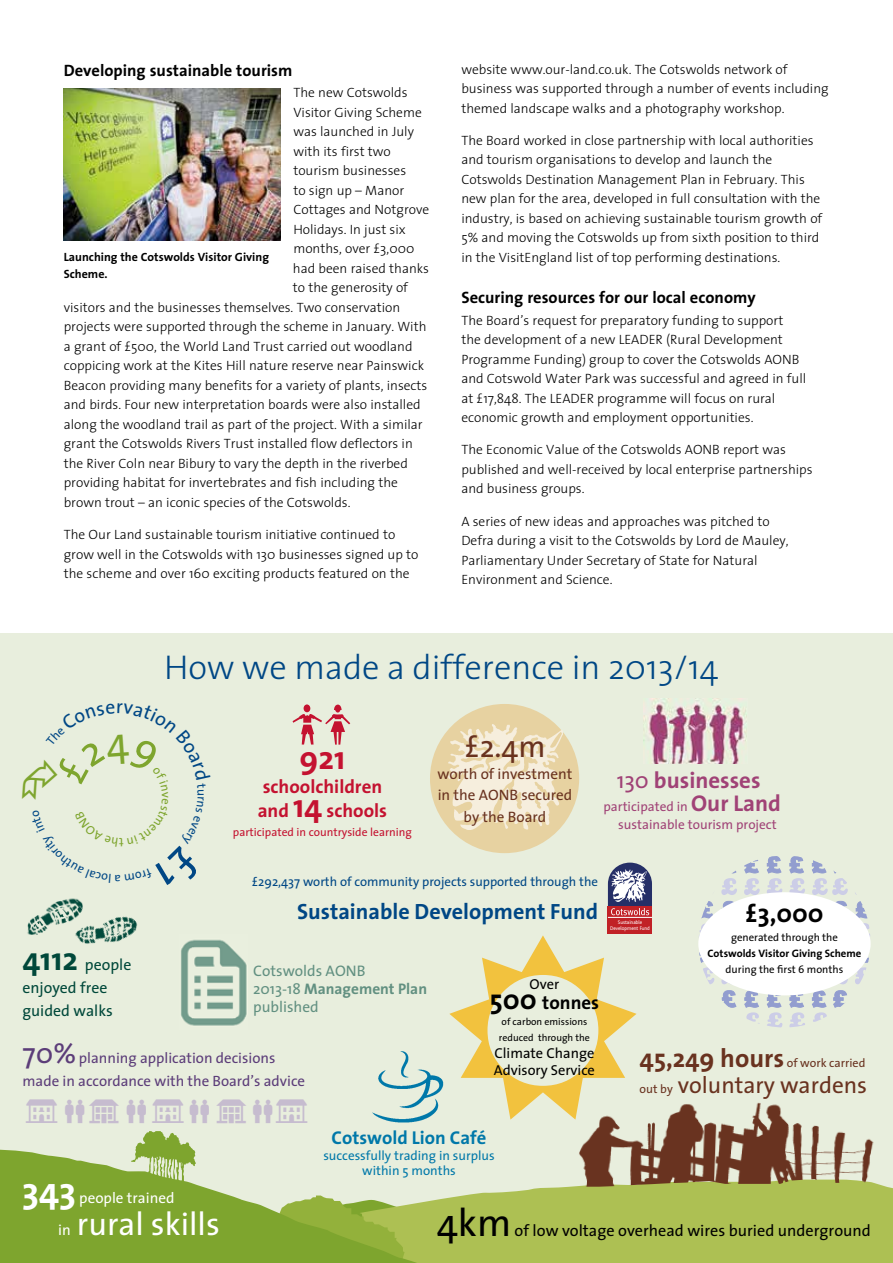
<style>
.page{position:relative;width:893px;height:1263px;background:#fff}
.page>*{position:absolute;margin:0;border:0;box-sizing:border-box;transform-origin:0 0}
.t1{font:38.85px "The Sans";color:#000}
.t2{font:700 36.75px "The Sans";color:#fff}
.t3{font:300 34.5px "The Sans";color:#004785}
.t4{font:700 32.55px "The Sans";color:#c41230}
.t5{font:32.4px "The Sans";color:#fff}
.t6{font:31.05px "Communications P02";color:#c6bccf}
.t7{font:30.9px "The Sans";color:#69321f}
.t8{font:700 25.95px "The Sans";color:#000}
.t9{font:23.25px "The Sans";color:#69321f}
.t10{font:700 22.8px "The Sans";color:#a04276}
.t11{font:700 22.2px "The Sans";color:#004785}
.t12{font:700 18.9px/23.1px "The Sans";color:#c41230}
.t13{font:700 18.9px "The Sans";color:#000}
.t14{font:700 18.6px "The Sans";color:#0078a9}
.t15{font:700 16.5px "The Sans";color:#000}
.t16{font:16.2px "The Sans";color:#000}
.t17{font:15.75px/23.2px "The Sans";color:#00483a}
.t18{font:15.3px/18.5px "The Sans";color:#629081}
.t19{font:15.15px/21.6px "The Sans";color:#69321f;text-align:center}
.t20{font:15.15px "The Sans";color:#fff}
.t21{font:14.85px/23.4px "The Sans";color:#5c3d79}
.t22{font:14.4px/17.1px "The Sans";color:#000}
.t23{font:300 13.5px/19.5px "The Sans";color:#000}
.t24{font:13.35px/18.1px "The Sans";color:#a04276}
.t25{font:13.2px/15.8px "The Sans";color:#0078a9;text-align:center}
.t26{font:12.9px "The Sans";color:#004785}
.t27{font:12.45px "The Sans";color:#004785}
.t28{font:12.45px "The Sans";color:#7ea52e}
.t29{font:12.15px "The Sans";color:#69321f}
.t30{font:700 12px/17.2px "The Sans";color:#000}
.t31{font:11.55px "The Sans";color:#c41230}
.t32{font:10.8px "The Sans";color:#000}
.t33{font:700 10.8px "The Sans";color:#000}
.t34{font:9.9px/16.2px "The Sans";color:#000}
.t35{font:5.4px/5.7px "Bliss";letter-spacing:.005em;color:#fff;text-align:center;scale:.95 1}
.s1{font-size:32.55px}
.s2{font-weight:400}
.s3{font-weight:700;font-size:22.8px}
.s4{font-weight:700;font-size:32.25px}
.s5{font-weight:700}
.s6{font-size:28.8px}
.s7{font-size:41.4px}
.s8{font-size:28.05px}
.s9{font-weight:700;font-size:25.95px}
.s10{font-size:12.15px}
.s11{font-size:15.15px}
</style>
<div class="page">
<img style="left:64px;top:88px;width:217px;height:152px">
<div style="left:0;top:634px;width:893px;height:629px;background:#e8eedd"></div>
<svg style="left:699px;top:901px;width:16px;height:83px"></svg>
<svg style="left:721px;top:870px;width:16px;height:138px"></svg>
<svg style="left:744px;top:860px;width:16px;height:164px"></svg>
<svg style="left:766px;top:856px;width:16px;height:171px"></svg>
<svg style="left:789px;top:856px;width:16px;height:171px"></svg>
<svg style="left:811px;top:860px;width:37px;height:162px"></svg>
<svg style="left:855px;top:893px;width:15px;height:91px"></svg>
<div style="left:698px;top:892px;width:173px;height:103px;background:#fff;border-radius:50%"></div>
<div style="left:608px;top:906px;width:44px;height:28px;background:#c12126"></div>
<svg style="left:608px;top:863px;width:44px;height:54px"></svg>
<hr style="left:608px;top:917px;width:44px;height:1px;background:#fff">
<svg style="left:0;top:1149px;width:277px;height:114px;fill:#7ea52e"></svg>
<svg style="left:131px;top:1131px;width:65px;height:51px"></svg>
<div style="left:430px;top:704px;width:149px;height:149px;background:#e7d2a1;border-radius:50%"></div>
<img style="left:448px;top:724px;width:114px;height:106px">
<img style="left:643px;top:699px;width:104px;height:64px">
<img style="left:27px;top:898px;width:45px;height:37px">
<img style="left:72px;top:898px;width:66px;height:46px">
<img style="left:579px;top:1102px;width:295px;height:77px">
<img style="left:372px;top:1052px;width:72px;height:71px">
<img style="left:181px;top:939px;width:66px;height:87px">
<svg style="left:277px;top:1179px;width:616px;height:84px;background:#adc05d"></svg>
<svg style="left:579px;top:932px;width:57px;height:187px"></svg>
<p class="t15" style="left:64px;top:56px;width:230px">Developing sustainable tourism</p>
<p class="t23" style="left:293px;top:83px;width:116px">The new Cotswolds</p>
<p class="t23" style="left:293px;top:102px;width:130px">Visitor Giving Scheme</p>
<p class="t23" style="left:293px;top:122px;width:122px">was launched in July</p>
<p class="t23" style="left:293px;top:141px;width:99px">with its first two</p>
<p class="t23" style="left:293px;top:161px;width:114px">tourism businesses</p>
<p class="t23" style="left:293px;top:180px;width:112px">to sign up – Manor</p>
<p class="t23" style="left:293px;top:200px;width:137px">Cottages and Notgrove</p>
<p class="t23" style="left:293px;top:219px;width:114px">Holidays. In just six</p>
<p class="t23" style="left:293px;top:239px;width:122px">months, over £3,000</p>
<p class="t23" style="left:293px;top:258px;width:138px">had been raised thanks</p>
<p class="t23" style="left:293px;top:278px;width:117px">to the generosity of</p>
<p class="t23" style="left:64px;top:297px;width:338px">visitors and the businesses themselves. Two conservation</p>
<p class="t23" style="left:64px;top:317px;width:364px">projects were supported through the scheme in January. With</p>
<p class="t23" style="left:64px;top:336px;width:350px">a grant of £500, the World Land Trust carried out woodland</p>
<p class="t23" style="left:64px;top:356px;width:362px">coppicing work at the Kites Hill nature reserve near Painswick</p>
<p class="t23" style="left:64px;top:375px;width:365px">Beacon providing many benefits for a variety of plants, insects</p>
<p class="t23" style="left:64px;top:394px;width:358px">and birds. Four new interpretation boards were also installed</p>
<p class="t23" style="left:64px;top:414px;width:360px">along the woodland trail as part of the project. With a similar</p>
<p class="t23" style="left:64px;top:433px;width:351px">grant the Cotswolds Rivers Trust installed flow deflectors in</p>
<p class="t23" style="left:64px;top:453px;width:346px">the River Coln near Bibury to vary the depth in the riverbed</p>
<p class="t23" style="left:64px;top:472px;width:336px">providing habitat for invertebrates and fish including the</p>
<p class="t23" style="left:64px;top:492px;width:288px">brown trout – an iconic species of the Cotswolds.</p>
<p class="t23" style="left:64px;top:524px;width:356px">The Our Land sustainable tourism initiative continued to grow well in the Cotswolds with 130 businesses signed up to the scheme and over 160 exciting products featured on the</p>
<p class="t30" style="left:64px;top:248px;width:207px">Launching the Cotswolds Visitor Giving<br>Scheme.</p>
<p class="t23" style="left:461px;top:59px;width:369px">website www.our-land.co.uk. The Cotswolds network of business was supported through a number of events including themed landscape walks and a photography workshop.</p>
<p class="t23" style="left:461px;top:130px;width:362px">The Board worked in close partnership with local authorities and tourism organisations to develop and launch the Cotswolds Destination Management Plan in February. This new plan for the area, developed in full consultation with the industry, is based on achieving sustainable tourism growth of 5% and moving the Cotswolds up from sixth position to third in the VisitEngland list of top performing destinations.</p>
<p class="t15" style="left:461px;top:284px;width:296px">Securing resources for our local economy</p>
<p class="t23" style="left:461px;top:310px;width:346px">The Board’s request for preparatory funding to support the development of a new LEADER (Rural Development Programme Funding) group to cover the Cotswolds AONB and Cotswold Water Park was successful and agreed in full at £17,848. The LEADER programme will focus on rural economic growth and employment opportunities.</p>
<p class="t23" style="left:461px;top:440px;width:353px">The Economic Value of the Cotswolds AONB report was published and well-received by local enterprise partnerships and business groups.</p>
<p class="t23" style="left:461px;top:511px;width:329px">A series of new ideas and approaches was pitched to Defra during a visit to the Cotswolds by Lord de Mauley, Parliamentary Under Secretary of State for Natural Environment and Science.</p>
<p class="t28" style="left:123px;top:853px;width:6px;rotate:-180deg">t</p>
<h3 class="t3" style="left:164px;top:639px;width:556px">How we made a difference in 2013/14</h3>
<h3 class="t4" style="left:273px;top:731px;width:100px"><sup>$4</sup>9 21</h3>
<h3 class="t12" style="left:258px;top:775px;width:131px">schoolchildren and <span class="s1">14</span> schools</h3>
<p class="t31" style="left:233px;top:822px;width:180px">participated in countryside learning</p>
<h3 class="t7" style="left:464px;top:721px;width:83px">£2.4m</h3>
<p class="t19" style="left:437px;top:762px;width:136px">worth of investment in the AONB secured by the Board</p>
<h3 class="t10" style="left:617px;top:761px;width:145px"><span class="s2">130</span> businesses</h3>
<p class="t24" style="left:618px;top:797px;width:164px;text-indent:-15px">participated in <span class="s3">Our Land </span>sustainable tourism project</p>
<p class="t27" style="left:121px;top:889px;width:8px;rotate:-180deg">a</p>
<p class="t26" style="left:252px;top:871px;width:348px">£292,437 worth of community projects supported through the</p>
<h3 class="t11" style="left:297px;top:893px;width:302px">Sustainable Development Fund</h3>
<p class="t17" style="left:22px;top:952px;width:110px"><span class="s4">4112</span> people enjoyed free guided walks</p>
<p class="t18" style="left:253px;top:961px;width:175px">Cotswolds AONB<br>2013-18 <span class="s5">Management Plan </span>published</p>
<p class="t21" style="left:23px;top:1046px;width:284px"><span class="s6">70%</span> planning application decisions made in accordance with the Board’s advice</p>
<h3 class="t6" style="left:24px;top:1095px;width:286px">Y<span class="s7">5</span>U<span class="s7">5</span> Y<span class="s7">5</span>U<span class="s7">5</span>Y</h3>
<p class="t22" style="left:530px;top:975px;width:31px">Over</p>
<h3 class="t13" style="left:490px;top:986px;width:111px"><span class="s8">500</span> tonnes</h3>
<p class="t34" style="left:499px;top:1013px;width:92px">of carbon emissions reduced through the</p>
<p class="t22" style="left:494px;top:1044px;width:103px">Climate Change<br>Advisory Service</p>
<h3 class="t14" style="left:332px;top:1122px;width:156px">Cotswold Lion Café</h3>
<p class="t25" style="left:323px;top:1147px;width:173px">successfully trading in surplus within 5 months</p>
<p class="t35" style="left:610px;top:919px;width:44px">Sustainable<br>Development Fund</p>
<h3 class="t8" style="left:745px;top:891px;width:80px">£3,000</h3>
<p class="t32" style="left:731px;top:928px;width:108px">generated through the</p>
<p class="t33" style="left:707px;top:944px;width:155px">Cotswolds Visitor Giving Scheme</p>
<p class="t32" style="left:726px;top:960px;width:119px">during the first 6 months</p>
<p class="t29" style="left:640px;top:1053px;width:227px"><span class="s9">45,249 hours</span> of work carried</p>
<h3 class="t9" style="left:640px;top:1066px;width:229px"><span class="s10">out by</span> voluntary wardens</h3>
<h2 class="t2" style="left:22px;top:1160px;width:55px">343</h2>
<p class="t20" style="left:79px;top:1185px;width:97px">people trained</p>
<h3 class="t5" style="left:58px;top:1197px;width:163px"><span class="s11">in</span> rural skills</h3>
<h1 class="t1" style="left:437px;top:1191px;width:76px">4km</h1>
<p class="t16" style="left:515px;top:1217px;width:358px">of low voltage overhead wires buried underground</p>
</div>
